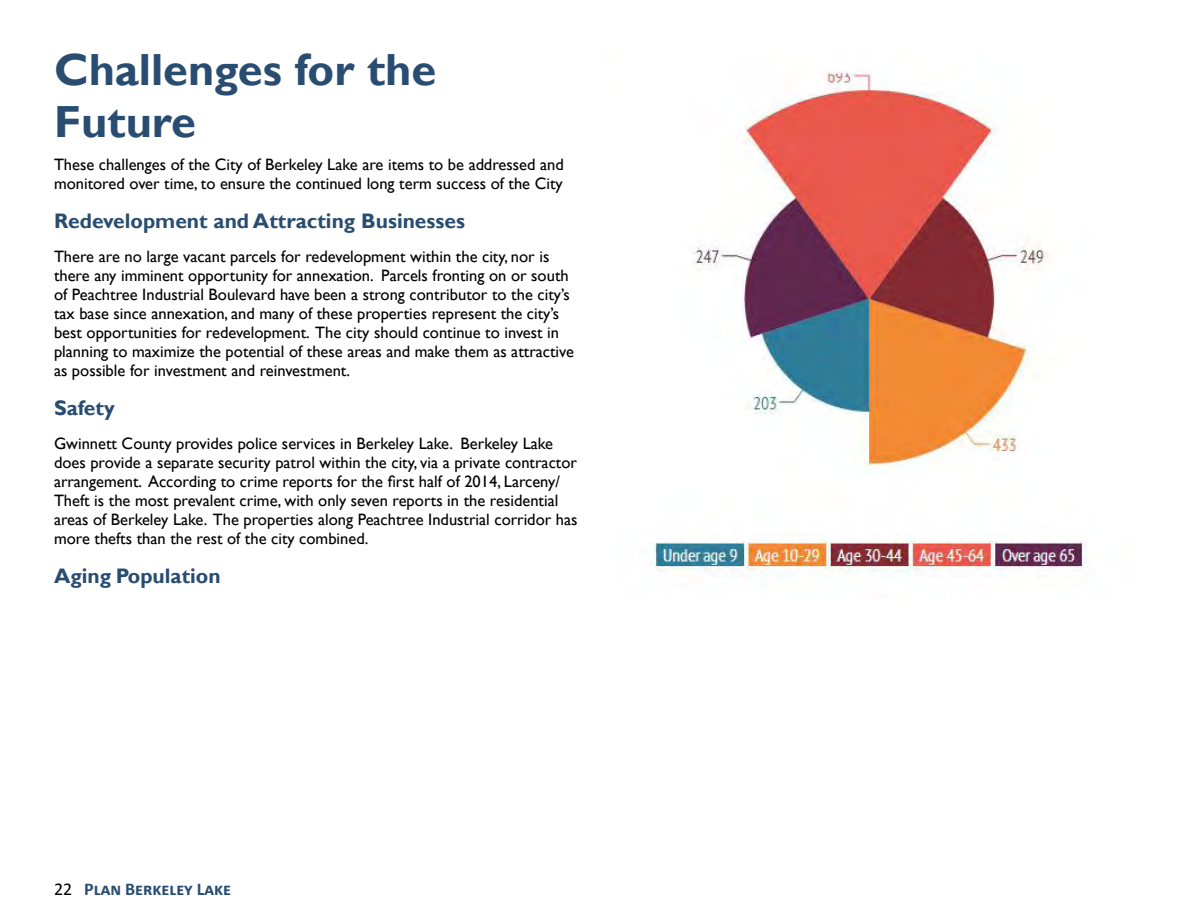
<style>
.page{position:relative;width:1188px;height:918px;background:#fff}
.page>*{position:absolute;margin:0;border:0;box-sizing:border-box;transform-origin:0 0}
.t1{font:700 45px/51.8px "Gill Sans";color:#294d71}
.t2{font:700 21px "Gill Sans";color:#294d71}
.t3{font:700 18px "Calibri";color:#294d71}
.t4{font:16.5px/18.9px "Gill Sans";color:#000}
.s1{font-weight:400;color:#000}
</style>
<div class="page">
<img style="left:650px;top:70px;width:437px;height:510px">
<p class="t1" style="left:54px;top:45px;width:384px">Challenges for the<br>Future</p>
<p class="t4" style="left:54px;top:155px;width:511px">These challenges of the City of Berkeley Lake are items to be addressed and monitored over time, to ensure the continued long term success of the City</p>
<p class="t2" style="left:54px;top:208px;width:413px">Redevelopment and Attracting Businesses</p>
<p class="t4" style="left:54px;top:247px;width:522px">There are no large vacant parcels for redevelopment within the city, nor is there any imminent opportunity for annexation. Parcels fronting on or south of Peachtree Industrial Boulevard have been a strong contributor to the city’s tax base since annexation, and many of these properties represent the city’s best opportunities for redevelopment. The city should continue to invest in planning to maximize the potential of these areas and make them as attractive as possible for investment and reinvestment.</p>
<p class="t2" style="left:54px;top:395px;width:62px">Safety</p>
<p class="t4" style="left:54px;top:434px;width:525px">Gwinnett County provides police services in Berkeley Lake. Berkeley Lake does provide a separate security patrol within the city, via a private contractor arrangement. According to crime reports for the first half of 2014, Larceny/ Theft is the most prevalent crime, with only seven reports in the residential areas of Berkeley Lake. The properties along Peachtree Industrial corridor has more thefts than the rest of the city combined.</p>
<p class="t2" style="left:54px;top:563px;width:168px">Aging Population</p>
<p class="t3" style="left:54px;top:878px;width:179px"><span class="s1">22</span> Plan Berkeley Lake</p>
</div>
